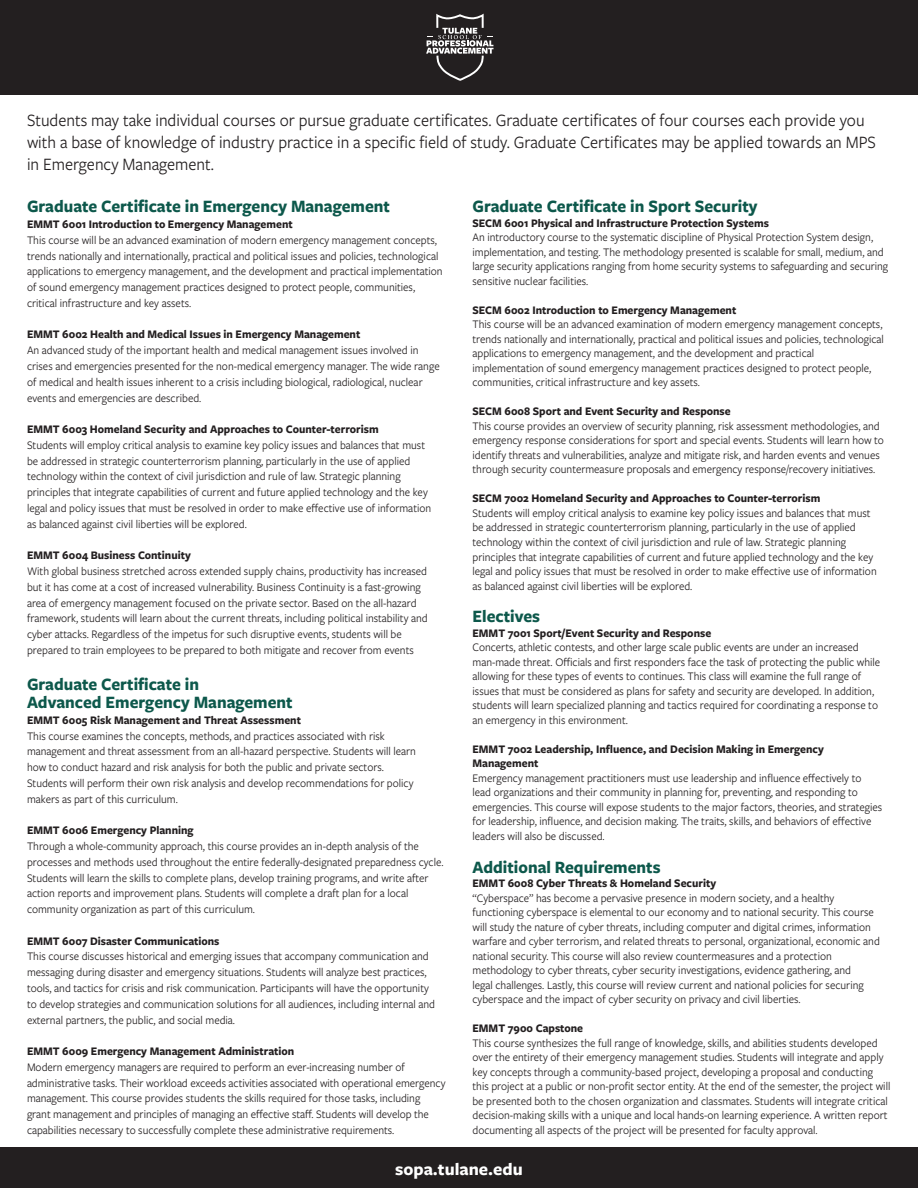
<style>
.page{position:relative;width:918px;height:1188px;background:#fff}
.page>*{position:absolute;margin:0;border:0;box-sizing:border-box;transform-origin:0 0}
.t1{font:18px/21.6px "Freight Sans Pro";color:#231f20;scale:.95 1}
.t2{font:700 18px/18px "Freight Sans Pro";color:#0d584b;scale:.95 1}
.t3{font:700 18px "Freight Sans Pro";color:#fff}
.t4{font:12px/14.5px "Freight Sans Pro";color:#231f20;scale:.95 1}
.t5{font:700 12px/14.5px "Freight Sans Pro";color:#231f20;scale:.95 1}
</style>
<div class="page">
<div style="left:0;top:0;width:918px;height:94px;background:#231f20"></div>
<svg style="left:426px;top:14px;width:68px;height:67px"></svg>
<div style="left:0;top:1148px;width:918px;height:40px;background:#231f20"></div>
<p class="t1" style="left:27px;top:109px;width:895px">Students may take individual courses or pursue graduate certificates. Graduate certificates of four courses each provide you with a base of knowledge of industry practice in a specific field of study. Graduate Certificates may be applied towards an MPS in Emergency Management.</p>
<h1 class="t2" style="left:472px;top:196px;width:302px">Graduate Certificate in Sport Security</h1>
<p class="t5" style="left:472px;top:215px;width:314px">SECM 6001 Physical and Infrastructure Protection Systems</p>
<p class="t4" style="left:472px;top:229px;width:439px">An introductory course to the systematic discipline of Physical Protection System design, implementation, and testing. The methodology presented is scalable for small, medium, and large security applications ranging from home security systems to safeguarding and securing sensitive nuclear facilities.</p>
<p class="t5" style="left:472px;top:302px;width:279px">SECM 6002 Introduction to Emergency Management</p>
<p class="t4" style="left:472px;top:317px;width:435px">This course will be an advanced examination of modern emergency management concepts, trends nationally and internationally, practical and political issues and policies, technological applications to emergency management, and the development and practical implementation of sound emergency management practices designed to protect people, communities, critical infrastructure and key assets.</p>
<p class="t5" style="left:472px;top:404px;width:273px">SECM 6008 Sport and Event Security and Response</p>
<p class="t4" style="left:472px;top:418px;width:435px">This course provides an overview of security planning, risk assessment methodologies, and emergency response considerations for sport and special events. Students will learn how to identify threats and vulnerabilities, analyze and mitigate risk, and harden events and venues through security countermeasure proposals and emergency response/recovery initiatives.</p>
<p class="t5" style="left:472px;top:491px;width:368px">SECM 7002 Homeland Security and Approaches to Counter-terrorism</p>
<p class="t4" style="left:472px;top:505px;width:427px">Students will employ critical analysis to examine key policy issues and balances that must be addressed in strategic counterterrorism planning, particularly in the use of applied technology within the context of civil jurisdiction and rule of law. Strategic planning principles that integrate capabilities of current and future applied technology and the key legal and policy issues that must be resolved in order to make effective use of information as balanced against civil liberties will be explored.</p>
<h1 class="t2" style="left:472px;top:607px;width:73px">Electives</h1>
<p class="t5" style="left:472px;top:625px;width:253px">EMMT 7001 Sport/Event Security and Response</p>
<p class="t4" style="left:472px;top:640px;width:431px">Concerts, athletic contests, and other large scale public events are under an increased man-made threat. Officials and first responders face the task of protecting the public while allowing for these types of events to continues. This class will examine the full range of issues that must be considered as plans for safety and security are developed. In addition, students will learn specialized planning and tactics required for coordinating a response to an emergency in this environment.</p>
<p class="t5" style="left:472px;top:741px;width:371px">EMMT 7002 Leadership, Influence, and Decision Making in Emergency<br>Management</p>
<p class="t4" style="left:472px;top:770px;width:433px">Emergency management practitioners must use leadership and influence effectively to lead organizations and their community in planning for, preventing, and responding to emergencies. This course will expose students to the major factors, theories, and strategies for leadership, influence, and decision making. The traits, skills, and behaviors of effective leaders will also be discussed.</p>
<h1 class="t2" style="left:472px;top:857px;width:200px">Additional Requirements</h1>
<p class="t5" style="left:472px;top:876px;width:258px">EMMT 6008 Cyber Threats &amp; Homeland Security</p>
<p class="t4" style="left:472px;top:890px;width:430px">“Cyberspace” has become a pervasive presence in modern society, and a healthy functioning cyberspace is elemental to our economy and to national security. This course will study the nature of cyber threats, including computer and digital crimes, information warfare and cyber terrorism, and related threats to personal, organizational, economic and national security. This course will also review countermeasures and a protection methodology to cyber threats, cyber security investigations, evidence gathering, and<br>legal challenges. Lastly, this course will review current and national policies for securing cyberspace and the impact of cyber security on privacy and civil liberties.</p>
<p class="t5" style="left:472px;top:1021px;width:118px">EMMT 7900 Capstone</p>
<p class="t4" style="left:472px;top:1035px;width:441px">This course synthesizes the full range of knowledge, skills, and abilities students developed over the entirety of their emergency management studies. Students will integrate and apply key concepts through a community-based project, developing a proposal and conducting this project at a public or non-profit sector entity. At the end of the semester, the project will be presented both to the chosen organization and classmates. Students will integrate critical decision-making skills with a unique and local hands-on learning experience. A written report documenting all aspects of the project will be presented for faculty approval.</p>
<h1 class="t3" style="left:395px;top:1156px;width:129px">sopa.tulane.edu</h1>
<h1 class="t2" style="left:27px;top:197px;width:384px">Graduate Certificate in Emergency Management</h1>
<p class="t5" style="left:27px;top:216px;width:281px">EMMT 6001 Introduction to Emergency Management</p>
<p class="t4" style="left:27px;top:231px;width:439px;line-height:15.8px">This course will be an advanced examination of modern emergency management concepts, trends nationally and internationally, practical and political issues and policies, technological applications to emergency management, and the development and practical implementation of sound emergency management practices designed to protect people, communities, critical infrastructure and key assets.</p>
<p class="t5" style="left:27px;top:327px;width:352px">EMMT 6002 Health and Medical Issues in Emergency Management</p>
<p class="t4" style="left:27px;top:342px;width:436px;line-height:15.8px">An advanced study of the important health and medical management issues involved in crises and emergencies presented for the non-medical emergency manager. The wide range of medical and health issues inherent to a crisis including biological, radiological, nuclear events and emergencies are described.</p>
<p class="t5" style="left:27px;top:421px;width:372px">EMMT 6003 Homeland Security and Approaches to Counter-terrorism</p>
<p class="t4" style="left:27px;top:437px;width:427px;line-height:15.8px">Students will employ critical analysis to examine key policy issues and balances that must be addressed in strategic counterterrorism planning, particularly in the use of applied technology within the context of civil jurisdiction and rule of law. Strategic planning principles that integrate capabilities of current and future applied technology and the key legal and policy issues that must be resolved in order to make effective use of information as balanced against civil liberties will be explored.</p>
<p class="t5" style="left:27px;top:548px;width:174px">EMMT 6004 Business Continuity</p>
<p class="t4" style="left:27px;top:563px;width:423px;line-height:15.8px">With global business stretched across extended supply chains, productivity has increased but it has come at a cost of increased vulnerability. Business Continuity is a fast-growing area of emergency management focused on the private sector. Based on the all-hazard framework, students will learn about the current threats, including political instability and cyber attacks. Regardless of the impetus for such disruptive events, students will be prepared to train employees to be prepared to both mitigate and recover from events</p>
<h1 class="t2" style="left:27px;top:674px;width:281px">Graduate Certificate in<br>Advanced Emergency Management</h1>
<p class="t5" style="left:27px;top:712px;width:290px">EMMT 6005 Risk Management and Threat Assessment</p>
<p class="t4" style="left:27px;top:727px;width:411px;line-height:15.8px">This course examines the concepts, methods, and practices associated with risk management and threat assessment from an all-hazard perspective. Students will learn how to conduct hazard and risk analysis for both the public and private sectors.<br>Students will perform their own risk analysis and develop recommendations for policy makers as part of this curriculum.</p>
<p class="t5" style="left:27px;top:823px;width:177px">EMMT 6006 Emergency Planning</p>
<p class="t4" style="left:27px;top:838px;width:440px;line-height:15.8px">Through a whole-community approach, this course provides an in-depth analysis of the processes and methods used throughout the entire federally-designated preparedness cycle.<br>Students will learn the skills to complete plans, develop training programs, and write after action reports and improvement plans. Students will complete a draft plan for a local community organization as part of this curriculum.</p>
<p class="t5" style="left:27px;top:933px;width:204px">EMMT 6007 Disaster Communications</p>
<p class="t4" style="left:27px;top:948px;width:431px;line-height:15.8px">This course discusses historical and emerging issues that accompany communication and messaging during disaster and emergency situations. Students will analyze best practices, tools, and tactics for crisis and risk communication. Participants will have the opportunity to develop strategies and communication solutions for all audiences, including internal and external partners, the public, and social media.</p>
<p class="t5" style="left:27px;top:1043px;width:283px">EMMT 6009 Emergency Management Administration</p>
<p class="t4" style="left:27px;top:1059px;width:442px;line-height:15.8px">Modern emergency managers are required to perform an ever-increasing number of administrative tasks. Their workload exceeds activities associated with operational emergency management. This course provides students the skills required for those tasks, including grant management and principles of managing an effective staff. Students will develop the capabilities necessary to successfully complete these administrative requirements.</p>
</div>
